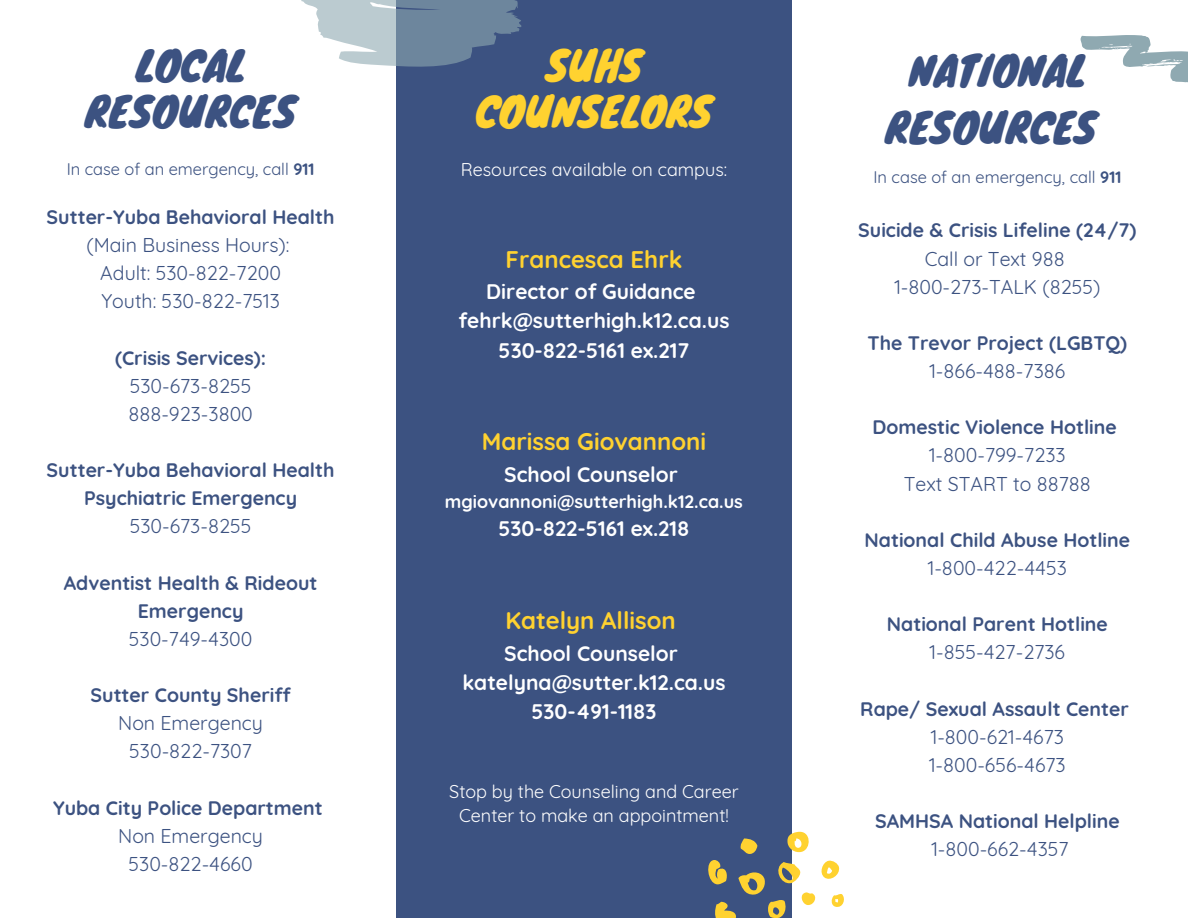
<style>
.page{position:relative;width:1188px;height:918px;background:#fff}
.page>*{position:absolute;margin:0;border:0;box-sizing:border-box;transform-origin:0 0}
.t1{font:40.5px "Knewave";color:#3c5281}
.t2{font:40.5px/46.2px "Knewave";color:#ffd230;text-align:center}
.t3{font:700 24px "Quicksand";color:#ffd230}
.t4{font:700 21px "Quicksand";color:#fff}
.t5{font:700 19.5px/28.2px "Quicksand";color:#3c5281;text-align:center}
.t6{font:19.5px "Quicksand";color:#3c5281}
.t7{font:18px/24.8px "Quicksand";color:#fff;text-align:center}
.t8{font:700 18px "Quicksand";color:#fff}
.t9{font:16.5px "Quicksand";color:#3c5281}
.s1{font-weight:700}
</style>
<div class="page">
<div style="left:396px;top:0;width:396px;height:918px;background:#3c5281"></div>
<svg style="left:301px;top:0;width:221px;height:67px"></svg>
<svg style="left:708px;top:832px;width:136px;height:86px"></svg>
<svg style="left:1080px;top:35px;width:108px;height:48px"></svg>
<p class="t1" style="left:136px;top:33px;width:111px">LOCAL</p>
<p class="t1" style="left:85px;top:79px;width:213px">RESOURCES</p>
<p class="t9" style="left:67px;top:158px;width:249px">In case of an emergency, call <span class="s1">911</span></p>
<p class="t5" style="left:47px;top:203px;width:289px">Sutter-Yuba Behavioral Health</p>
<p class="t6" style="left:86px;top:233px;width:205px">(Main Business Hours):</p>
<p class="t6" style="left:100px;top:261px;width:182px">Adult: 530-822-7200</p>
<p class="t6" style="left:101px;top:289px;width:180px">Youth: 530-822-7513</p>
<p class="t5" style="left:115px;top:343px;width:153px">(Crisis Services):</p>
<p class="t6" style="left:130px;top:373px;width:123px">530-673-8255</p>
<p class="t6" style="left:128px;top:401px;width:126px">888-923-3800</p>
<p class="t5" style="left:47px;top:456px;width:289px">Sutter-Yuba Behavioral Health<br>Psychiatric Emergency</p>
<p class="t6" style="left:130px;top:514px;width:123px">530-673-8255</p>
<p class="t5" style="left:64px;top:568px;width:255px">Adventist Health &amp; Rideout<br>Emergency</p>
<p class="t6" style="left:129px;top:626px;width:125px">530-749-4300</p>
<p class="t5" style="left:91px;top:681px;width:202px">Sutter County Sheriff</p>
<p class="t6" style="left:118px;top:711px;width:146px">Non Emergency</p>
<p class="t6" style="left:129px;top:739px;width:124px">530-822-7307</p>
<p class="t5" style="left:53px;top:793px;width:271px">Yuba City Police Department</p>
<p class="t6" style="left:118px;top:823px;width:146px">Non Emergency</p>
<p class="t6" style="left:129px;top:851px;width:126px">530-822-4660</p>
<p class="t2" style="left:476px;top:41px;width:238px">SUHS<br>COUNSELORS</p>
<p class="t7" style="left:461px;top:157px;width:268px">Resources available on campus:</p>
<p class="t3" style="left:506px;top:244px;width:178px">Francesca Ehrk</p>
<p class="t4" style="left:486px;top:278px;width:211px">Director of Guidance</p>
<p class="t4" style="left:458px;top:307px;width:273px">fehrk@sutterhigh.k12.ca.us</p>
<p class="t4" style="left:499px;top:337px;width:192px">530-822-5161 ex.217</p>
<p class="t3" style="left:482px;top:426px;width:226px">Marissa Giovannoni</p>
<p class="t4" style="left:504px;top:461px;width:175px">School Counselor</p>
<p class="t8" style="left:445px;top:490px;width:300px">mgiovannoni@sutterhigh.k12.ca.us</p>
<p class="t4" style="left:498px;top:515px;width:193px">530-822-5161 ex.218</p>
<p class="t3" style="left:505px;top:605px;width:172px">Katelyn Allison</p>
<p class="t4" style="left:504px;top:640px;width:175px">School Counselor</p>
<p class="t4" style="left:462px;top:669px;width:265px">katelyna@sutter.k12.ca.us</p>
<p class="t4" style="left:531px;top:698px;width:127px">530-491-1183</p>
<p class="t7" style="left:449px;top:779px;width:291px">Stop by the Counseling and Career<br>Center to make an appointment!</p>
<p class="t1" style="left:909px;top:38px;width:178px">NATIONAL</p>
<p class="t1" style="left:886px;top:94px;width:213px">RESOURCES</p>
<p class="t9" style="left:873px;top:167px;width:249px">In case of an emergency, call <span class="s1">911</span></p>
<p class="t5" style="left:858px;top:216px;width:280px">Suicide &amp; Crisis Lifeline (24/7)</p>
<p class="t6" style="left:925px;top:246px;width:141px">Call or Text 988</p>
<p class="t6" style="left:894px;top:274px;width:208px">1-800-273-TALK (8255)</p>
<p class="t5" style="left:868px;top:329px;width:261px">The Trevor Project (LGBTQ)</p>
<p class="t6" style="left:929px;top:359px;width:137px">1-866-488-7386</p>
<p class="t5" style="left:873px;top:413px;width:246px">Domestic Violence Hotline</p>
<p class="t6" style="left:929px;top:443px;width:138px">1-800-799-7233</p>
<p class="t6" style="left:904px;top:471px;width:189px">Text START to 88788</p>
<p class="t5" style="left:865px;top:525px;width:267px">National Child Abuse Hotline</p>
<p class="t6" style="left:928px;top:555px;width:140px">1-800-422-4453</p>
<p class="t5" style="left:887px;top:610px;width:222px">National Parent Hotline</p>
<p class="t6" style="left:930px;top:640px;width:137px">1-855-427-2736</p>
<p class="t5" style="left:860px;top:694px;width:270px">Rape/ Sexual Assault Center</p>
<p class="t6" style="left:931px;top:724px;width:135px">1-800-621-4673</p>
<p class="t6" style="left:929px;top:752px;width:138px">1-800-656-4673</p>
<p class="t5" style="left:875px;top:807px;width:246px">SAMHSA National Helpline</p>
<p class="t6" style="left:931px;top:837px;width:139px">1-800-662-4357</p>
</div>
